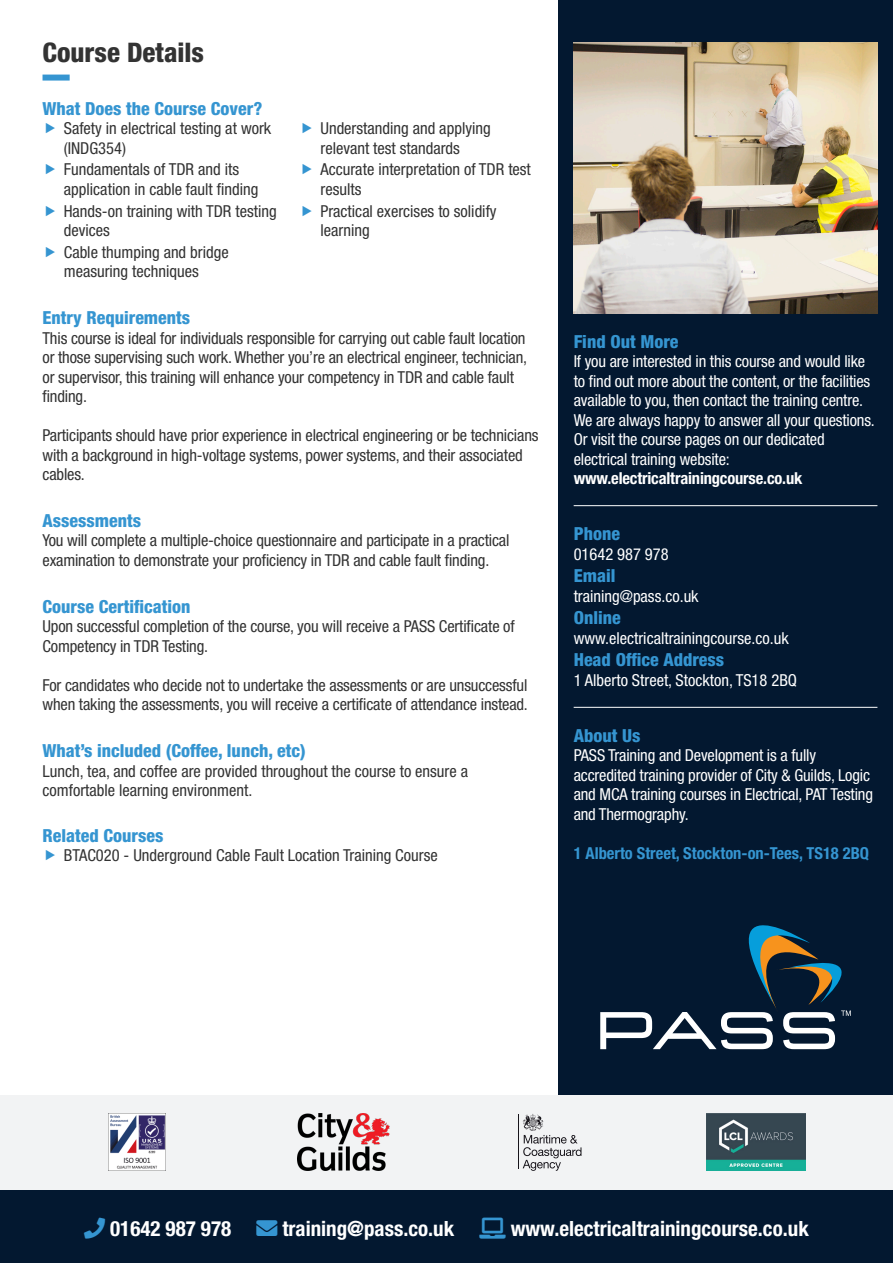
<style>
.page{position:relative;width:893px;height:1263px;background:#fff}
.page>*{position:absolute;margin:0;border:0;box-sizing:border-box;transform-origin:0 0}
.t1{font:800 condensed 27px "Helvetica Neue LT Pro";color:#333}
.t2{font:700 condensed 21px "Helvetica Neue LT Pro";color:#fff}
.t3{font:800 condensed 18px "Helvetica Neue LT Pro";color:#3595d1}
.t4{font:condensed 16.5px/19.5px "Helvetica Neue LT Pro";letter-spacing:-.01em;color:#333}
.t5{font:condensed 16.5px/19.5px "Helvetica Neue LT Pro";letter-spacing:-.01em;color:#fff}
.t6{font:700 condensed 16.5px "Helvetica Neue LT Pro";color:#3595d1}
.t7{font:700 condensed 16.5px "Helvetica Neue LT Pro";letter-spacing:-.01em;color:#fff}
.s1{color:#3595d1}
</style>
<div class="page">
<div style="left:558px;top:0;width:335px;height:1095px;background:#031830"></div>
<div style="left:43px;top:75px;width:27px;height:6px;background:#3595d1"></div>
<img style="left:574px;top:43px;width:303px;height:270px">
<div style="left:0;top:1190px;width:893px;height:73px;background:#031830"></div>
<svg style="left:600px;top:925px;width:251px;height:124px"></svg>
<hr style="left:574px;top:505px;width:303px;height:1px;background:#fff">
<hr style="left:574px;top:707px;width:303px;height:1px;background:#fff">
<div style="left:0;top:1095px;width:893px;height:95px;background:#f2f3f4"></div>
<img style="left:297px;top:1114px;width:92px;height:57px">
<hr style="left:518px;top:1114px;width:1px;height:54px;background:#17141a">
<svg style="left:523px;top:1114px;width:58px;height:57px"></svg>
<img style="left:109px;top:1114px;width:57px;height:57px">
<img style="left:706px;top:1114px;width:99px;height:57px">
<p class="t1" style="left:43px;top:35px;width:163px">Course Details</p>
<p class="t3" style="left:43px;top:97px;width:221px">What Does the Course Cover?</p>
<p class="t4" style="left:64px;top:119px;width:209px">Safety in electrical testing at work (INDG354)</p>
<p class="t4" style="left:64px;top:160px;width:196px">Fundamentals of TDR and its application in cable fault finding</p>
<p class="t4" style="left:64px;top:201px;width:214px">Hands-on training with TDR testing devices</p>
<p class="t4" style="left:64px;top:242px;width:166px">Cable thumping and bridge measuring techniques</p>
<p class="t4" style="left:320px;top:119px;width:172px">Understanding and applying relevant test standards</p>
<p class="t4" style="left:320px;top:160px;width:212px">Accurate interpretation of TDR test results</p>
<p class="t4" style="left:320px;top:201px;width:178px">Practical exercises to solidify learning</p>
<p class="t3" style="left:43px;top:307px;width:149px">Entry Requirements</p>
<p class="t4" style="left:43px;top:328px;width:486px">This course is ideal for individuals responsible for carrying out cable fault location or those supervising such work. Whether you’re an electrical engineer, technician, or supervisor, this training will enhance your competency in TDR and cable fault finding.</p>
<p class="t4" style="left:43px;top:425px;width:497px">Participants should have prior experience in electrical engineering or be technicians with a background in high-voltage systems, power systems, and their associated cables.</p>
<p class="t3" style="left:43px;top:509px;width:100px">Assessments</p>
<p class="t4" style="left:43px;top:531px;width:468px">You will complete a multiple-choice questionnaire and participate in a practical examination to demonstrate your proficiency in TDR and cable fault finding.</p>
<p class="t3" style="left:43px;top:595px;width:150px">Course Certification</p>
<p class="t4" style="left:43px;top:617px;width:474px">Upon successful completion of the course, you will receive a PASS Certificate of<br>Competency in TDR Testing.</p>
<p class="t4" style="left:43px;top:675px;width:487px">For candidates who decide not to undertake the assessments or are unsuccessful when taking the assessments, you will receive a certificate of attendance instead.</p>
<p class="t3" style="left:43px;top:740px;width:265px">What’s included (Coffee, lunch, etc)</p>
<p class="t4" style="left:43px;top:761px;width:427px">Lunch, tea, and coffee are provided throughout the course to ensure a comfortable learning environment.</p>
<p class="t3" style="left:43px;top:824px;width:123px">Related Courses</p>
<p class="t4" style="left:64px;top:846px;width:375px">BTAC020 - Underground Cable Fault Location Training Course</p>
<p class="t3" style="left:574px;top:330px;width:106px">Find Out More</p>
<p class="t5" style="left:574px;top:351px;width:303px">If you are interested in this course and would like to find out more about the content, or the facilities available to you, then contact the training centre.<br>We are always happy to answer all your questions.<br>Or visit the course pages on our dedicated electrical training website:</p>
<p class="t7" style="left:574px;top:468px;width:230px">www.electricaltrainingcourse.co.uk</p>
<p class="t3" style="left:574px;top:523px;width:48px">Phone</p>
<p class="t5" style="left:574px;top:544px;width:97px">01642 987 978</p>
<p class="t3" style="left:574px;top:565px;width:43px">Email</p>
<p class="t5" style="left:574px;top:586px;width:126px">training@pass.co.uk</p>
<p class="t3" style="left:574px;top:607px;width:49px">Online</p>
<p class="t5" style="left:574px;top:628px;width:217px">www.electricaltrainingcourse.co.uk</p>
<p class="t3" style="left:574px;top:649px;width:152px">Head Office Address</p>
<p class="t5" style="left:574px;top:670px;width:225px">1 Alberto Street, Stockton, TS18 2BQ</p>
<p class="t3" style="left:574px;top:724px;width:68px">About Us</p>
<p class="t5" style="left:574px;top:746px;width:301px">PASS Training and Development is a fully accredited training provider of City &amp; Guilds, Logic and MCA training courses in Electrical, PAT Testing and Thermography.</p>
<p class="t6" style="left:574px;top:843px;width:297px">1 Alberto Street, Stockton-on-Tees, TS18 2BQ</p>
<p class="t2" style="left:110px;top:1215px;width:346px">01642 987 978 <span class="s1">→</span> training@pass.co.uk</p>
<p class="t2" style="left:511px;top:1215px;width:300px">www.electricaltrainingcourse.co.uk</p>
</div>
